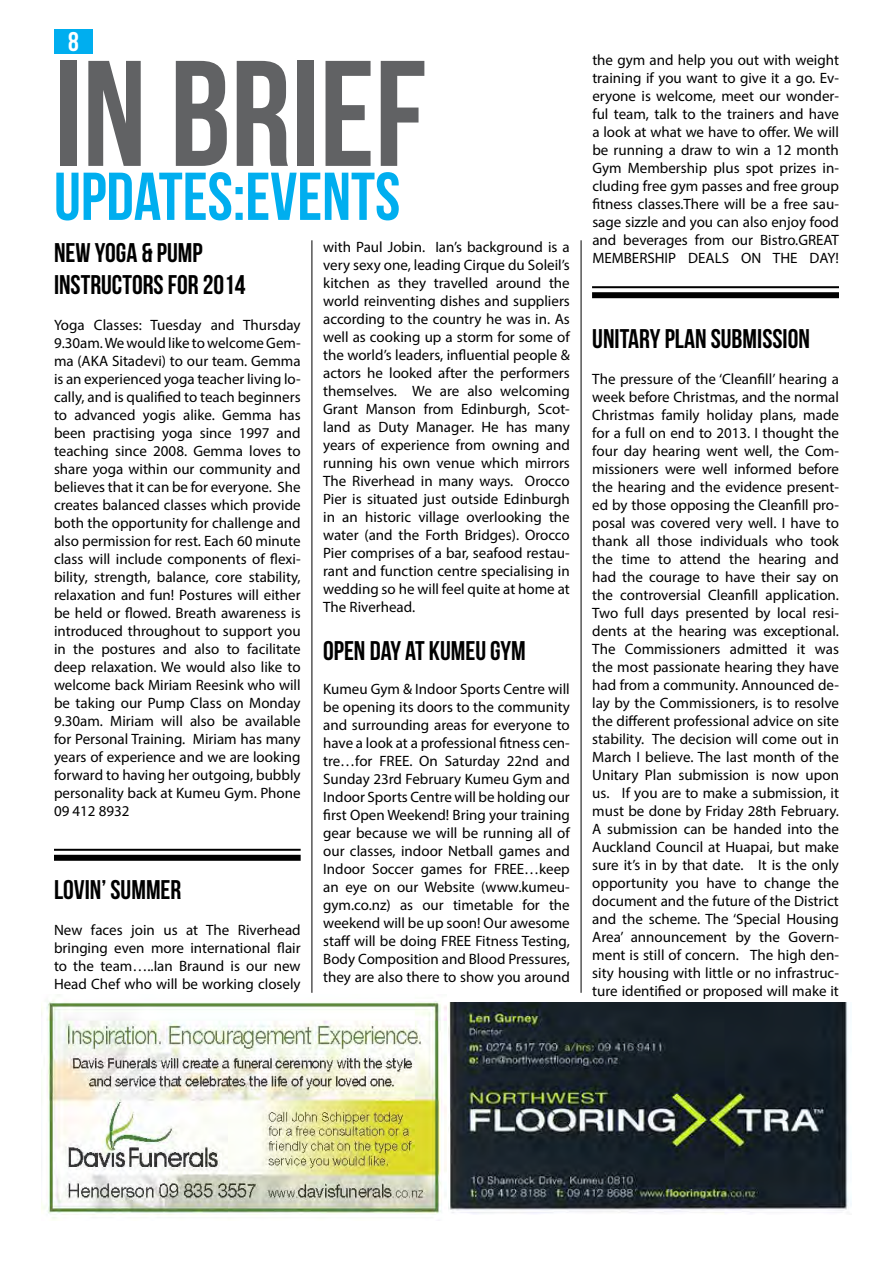
<style>
.page{position:relative;width:893px;height:1263px;background:#fff}
.page>*{position:absolute;margin:0;border:0;box-sizing:border-box;transform-origin:0 0}
.t1{font:150px "Bebas Neue";color:#616264}
.t2{font:67.5px "Bebas Neue";color:#00aeef}
.t3{font:27px/32.4px "Bebas Neue";color:#000}
.t4{font:27px "Bebas Neue";color:#fff}
.t5{font:15px/18px "Myriad Pro";color:#000;text-align:justify}
</style>
<div class="page">
<img style="left:42px;top:994px;width:404px;height:225px">
<img style="left:448px;top:1003px;width:404px;height:211px">
<hr style="left:54px;top:849px;width:247px;height:2px;background:#000">
<div style="left:54px;top:855px;width:247px;height:6px;background:#000"></div>
<hr style="left:592px;top:286px;width:247px;height:2px;background:#000">
<div style="left:592px;top:292px;width:247px;height:6px;background:#000"></div>
<hr style="left:312px;top:240px;width:1px;height:753px;background:#000">
<hr style="left:581px;top:240px;width:1px;height:753px;background:#000">
<div style="left:54px;top:30px;width:39px;height:24px;background:#00aeef"></div>
<h3 class="t4" style="left:68px;top:27px;width:12px">8</h3>
<h1 class="t1" style="left:54px;top:32px;width:374px">IN BRIEF</h1>
<h2 class="t2" style="left:54px;top:160px;width:348px">UPDATES:EVENTS</h2>
<h3 class="t3" style="left:54px;top:236px;width:193px">NEW YOGA &amp; PUMP<br>INSTRUCTORS FOR 2014</h3>
<p class="t5" style="left:54px;top:316px;width:248px">Yoga Classes: Tuesday and Thursday 9.30am. We would like to welcome Gem&shy;ma (AKA Sitadevi) to our team. Gemma is an experienced yoga teacher living lo&shy;cally, and is qualified to teach beginners to advanced yogis alike. Gemma has been practising yoga since 1997 and teaching since 2008. Gemma loves to share yoga within our community and believes that it can be for everyone. She creates balanced classes which provide both the opportunity for challenge and also permission for rest. Each 60 minute class will include components of flexi&shy;bility, strength, balance, core stability, relaxation and fun! Postures will either be held or flowed. Breath awareness is introduced throughout to support you in the postures and also to facilitate deep relaxation. We would also like to welcome back Miriam Reesink who will be taking our Pump Class on Monday 9.30am. Miriam will also be available for Personal Training. Miriam has many years of experience and we are looking forward to having her outgoing, bubbly personality back at Kumeu Gym. Phone 09 412 8932</p>
<p class="t5" style="left:323px;top:237px;width:248px">with Paul Jobin. Ian’s background is a very sexy one, leading Cirque du Soleil’s kitchen as they travelled around the world reinventing dishes and suppliers according to the country he was in. As well as cooking up a storm for some of the world’s leaders, influential people &amp; actors he looked after the performers themselves. We are also welcoming Grant Manson from Edinburgh, Scot&shy;land as Duty Manager. He has many years of experience from owning and running his own venue which mirrors The Riverhead in many ways. Orocco Pier is situated just outside Edinburgh in an historic village overlooking the water (and the Forth Bridges). Orocco Pier comprises of a bar, seafood restau&shy;rant and function centre specialising in wedding so he will feel quite at home at The Riverhead.</p>
<h3 class="t3" style="left:323px;top:634px;width:204px">OPEN DAY AT KUMEU GYM</h3>
<p class="t5" style="left:323px;top:680px;width:248px">Kumeu Gym &amp; Indoor Sports Centre will be opening its doors to the community and surrounding areas for everyone to have a look at a professional fitness cen&shy;tre…for FREE. On Saturday 22nd and Sunday 23rd February Kumeu Gym and Indoor Sports Centre will be holding our first Open Weekend! Bring your training gear because we will be running all of our classes, indoor Netball games and Indoor Soccer games for FREE…keep an eye on our Website (www.kumeu&shy;gym.co.nz) as our timetable for the weekend will be up soon! Our awesome staff will be doing FREE Fitness Testing, Body Composition and Blood Pressures, they are also there to show you around</p>
<h3 class="t3" style="left:54px;top:873px;width:129px">LOVIN’ SUMMER</h3>
<p class="t5" style="left:54px;top:921px;width:248px">New faces join us at The Riverhead bringing even more international flair to the team…..Ian Braund is our new Head Chef who will be working closely</p>
<p class="t5" style="left:592px;top:51px;width:248px">the gym and help you out with weight training if you want to give it a go. Ev&shy;eryone is welcome, meet our wonder&shy;ful team, talk to the trainers and have a look at what we have to offer. We will be running a draw to win a 12 month Gym Membership plus spot prizes in&shy;cluding free gym passes and free group fitness classes.There will be a free sau&shy;sage sizzle and you can also enjoy food and beverages from our Bistro.GREAT MEMBERSHIP DEALS ON THE DAY!</p>
<h3 class="t3" style="left:592px;top:322px;width:219px">UNITARY PLAN SUBMISSION</h3>
<p class="t5" style="left:592px;top:370px;width:248px">The pressure of the ‘Cleanfill’ hearing a week before Christmas, and the normal Christmas family holiday plans, made for a full on end to 2013. I thought the four day hearing went well, the Com&shy;missioners were well informed before the hearing and the evidence present&shy;ed by those opposing the Cleanfill pro&shy;posal was covered very well. I have to thank all those individuals who took the time to attend the hearing and had the courage to have their say on the controversial Cleanfill application.<br>Two full days presented by local resi&shy;dents at the hearing was exceptional.<br>The Commissioners admitted it was the most passionate hearing they have had from a community. Announced de&shy;lay by the Commissioners, is to resolve the different professional advice on site stability. The decision will come out in March I believe. The last month of the Unitary Plan submission is now upon us. If you are to make a submission, it must be done by Friday 28th February.<br>A submission can be handed into the Auckland Council at Huapai, but make sure it’s in by that date. It is the only opportunity you have to change the document and the future of the District and the scheme. The ‘Special Housing Area’ announcement by the Govern&shy;ment is still of concern. The high den&shy;sity housing with little or no infrastruc&shy;ture identified or proposed will make it</p>
</div>
